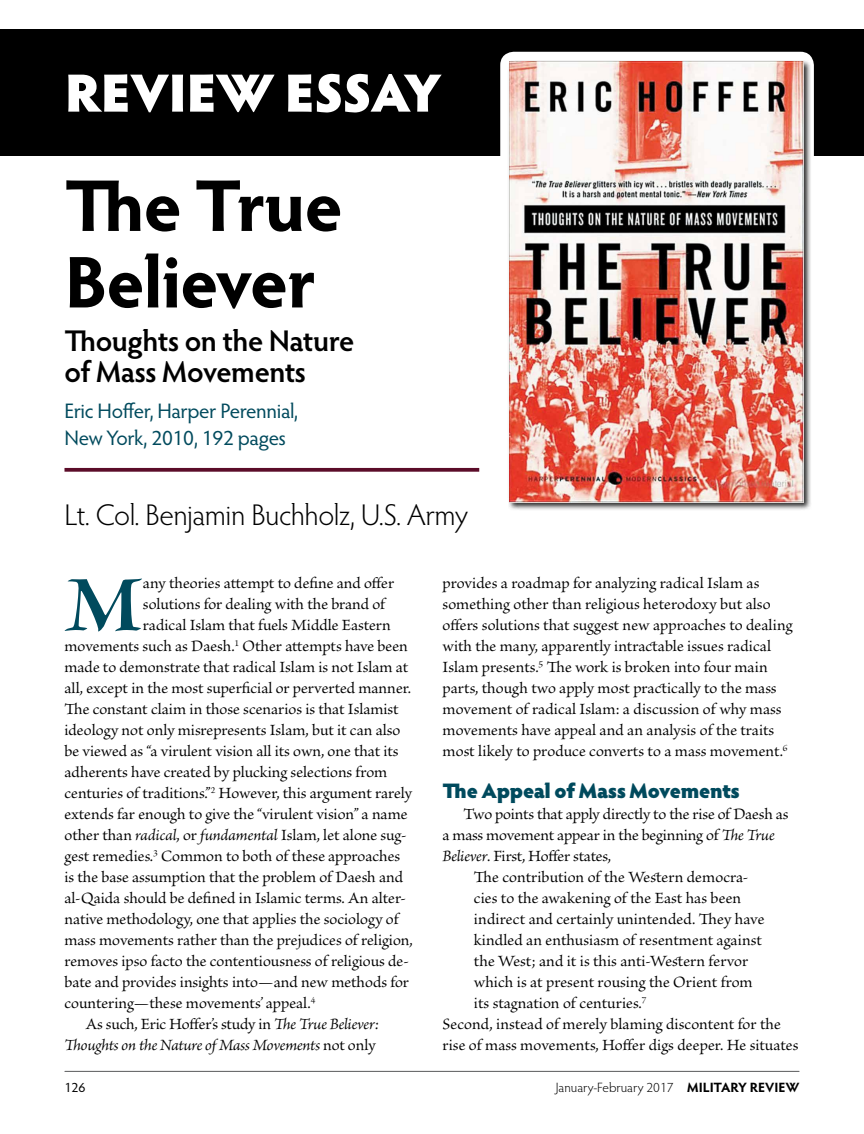
<style>
.page{position:relative;width:864px;height:1134px;background:#fff}
.page>*{position:absolute;margin:0;border:0;box-sizing:border-box;transform-origin:0 0}
.t1{font:87.3px "Brioso Pro Bold Disp";color:#004a5d}
.t2{font:700 73.5px/76.5px "Hypatia Sans Pro";letter-spacing:-.015em;color:#000}
.t3{font:900 54px "Hypatia Sans Pro";letter-spacing:-.025em;color:#fff}
.t4{font:600 30px/31.5px "Hypatia Sans Pro";letter-spacing:-.02em;color:#000}
.t5{font:300 30px "Hypatia Sans Pro";letter-spacing:-.015em;color:#000}
.t6{font:21px/27px "Hypatia Sans Pro";letter-spacing:-.02em;color:#004a5d}
.t7{font:900 21px "Hypatia Sans Pro";letter-spacing:-.02em;color:#004a5d}
.t8{font:16.5px/21px "Brioso Pro";color:#000}
.t9{font:italic 16.5px "Brioso Pro";letter-spacing:-.015em;color:#000}
.t10{font:16.5px "Brioso Pro";letter-spacing:-.02em;color:#000}
.t11{font:300 13.5px "Hypatia Sans Pro";color:#000}
.t12{font:13.5px "Hypatia Sans Pro";color:#000}
.s1{font-style:italic}
.s2{font-style:normal}
.s3{font-weight:700}
</style>
<div class="page">
<hr style="left:65px;top:1071px;width:734px;height:1px;background:#58595b">
<svg style="left:64px;top:468px;width:415px;height:4px;background:#671e39"></svg>
<div style="left:0;top:30px;width:864px;height:126px;background:#000"></div>
<div style="left:500px;top:52px;width:314px;height:442px;background:#fff;border-radius:14px"></div>
<div style="left:508px;top:60px;width:304px;height:451px;background:#000;opacity:.85"></div>
<img style="left:510px;top:62px;width:293px;height:441px">
<h3 class="t3" style="left:64px;top:53px;width:379px">REVIEW ESSAY</h3>
<h2 class="t2" style="left:64px;top:164px;width:280px">The True<br>Believer</h2>
<h3 class="t4" style="left:64px;top:324px;width:291px">Thoughts on the Nature of Mass Movements</h3>
<p class="t6" style="left:64px;top:397px;width:235px">Eric Hoffer, Harper Perennial,<br>New York, 2010, 192 pages</p>
<h3 class="t5" style="left:64px;top:495px;width:405px">Lt. Col. Benjamin Buchholz, U.S. Army</h3>
<h1 class="t1" style="left:64px;top:559px;width:81px">M</h1>
<p class="t8" style="left:143px;top:573px;width:253px">any theories attempt to define and offer</p>
<p class="t8" style="left:143px;top:594px;width:244px">solutions for dealing with the brand of</p>
<p class="t8" style="left:143px;top:615px;width:249px">radical Islam that fuels Middle Eastern</p>
<p class="t8" style="left:64px;top:636px;width:345px">movements such as Daesh.<sup>1</sup> Other attempts have been</p>
<p class="t8" style="left:64px;top:657px;width:345px">made to demonstrate that radical Islam is not Islam at</p>
<p class="t8" style="left:64px;top:678px;width:348px">all, except in the most superficial or perverted manner.</p>
<p class="t8" style="left:64px;top:699px;width:336px">The constant claim in those scenarios is that Islamist</p>
<p class="t8" style="left:64px;top:720px;width:337px">ideology not only misrepresents Islam, but it can also</p>
<p class="t8" style="left:64px;top:741px;width:336px">be viewed as “a virulent vision all its own, one that its</p>
<p class="t8" style="left:64px;top:762px;width:324px">adherents have created by plucking selections from</p>
<p class="t8" style="left:64px;top:783px;width:349px">centuries of traditions.”<sup>2</sup> However, this argument rarely</p>
<p class="t8" style="left:65px;top:804px;width:345px">extends far enough to give the “virulent vision” a name</p>
<p class="t8" style="left:65px;top:825px;width:344px">other than <span class="s1">radical</span>, or <span class="s1">fundamental</span> Islam, let alone sug-</p>
<p class="t8" style="left:65px;top:846px;width:337px">gest remedies.<sup>3</sup> Common to both of these approaches</p>
<p class="t8" style="left:65px;top:867px;width:340px">is the base assumption that the problem of Daesh and</p>
<p class="t8" style="left:65px;top:888px;width:343px">al-Qaida should be defined in Islamic terms. An alter-</p>
<p class="t8" style="left:65px;top:909px;width:335px">native methodology, one that applies the sociology of</p>
<p class="t8" style="left:65px;top:930px;width:350px">mass movements rather than the prejudices of religion,</p>
<p class="t8" style="left:65px;top:951px;width:346px">removes ipso facto the contentiousness of religious de-</p>
<p class="t8" style="left:65px;top:972px;width:346px">bate and provides insights into—and new methods for</p>
<p class="t8" style="left:65px;top:993px;width:252px">countering—these movements’ appeal.<sup>4</sup></p>
<p class="t8" style="left:86px;top:1014px;width:295px">As such, Eric Hoffer’s study in <span class="s1">The True Believer:</span></p>
<p class="t9" style="left:64px;top:1035px;width:313px">Thoughts on the Nature of Mass Movements <span class="s2">not only</span></p>
<p class="t8" style="left:442px;top:573px;width:351px">provides a roadmap for analyzing radical Islam as something other than religious heterodoxy but also offers solutions that suggest new approaches to dealing with the many, apparently intractable issues radical Islam presents.<sup>5</sup> The work is broken into four main parts, though two apply most practically to the mass movement of radical Islam: a discussion of why mass movements have appeal and an analysis of the traits most likely to produce converts to a mass movement.<sup>6</sup></p>
<p class="t7" style="left:442px;top:775px;width:299px">The Appeal of Mass Movements</p>
<p class="t8" style="left:464px;top:804px;width:326px">Two points that apply directly to the rise of Daesh as</p>
<p class="t8" style="left:442px;top:825px;width:334px">a mass movement appear in the beginning of <span class="s1">The True</span></p>
<p class="t10" style="left:442px;top:847px;width:170px"><span class="s1">Believer</span>. First, Hoffer states,</p>
<p class="t8" style="left:474px;top:867px;width:276px">The contribution of the Western democra-</p>
<p class="t8" style="left:474px;top:888px;width:269px">cies to the awakening of the East has been</p>
<p class="t8" style="left:474px;top:909px;width:292px">indirect and certainly unintended. They have</p>
<p class="t8" style="left:474px;top:930px;width:289px">kindled an enthusiasm of resentment against</p>
<p class="t8" style="left:474px;top:951px;width:276px">the West; and it is this anti-Western fervor</p>
<p class="t8" style="left:474px;top:972px;width:280px">which is at present rousing the Orient from</p>
<p class="t8" style="left:474px;top:993px;width:174px">its stagnation of centuries.<sup>7</sup></p>
<p class="t8" style="left:442px;top:1014px;width:340px">Second, instead of merely blaming discontent for the</p>
<p class="t8" style="left:442px;top:1035px;width:357px">rise of mass movements, Hoffer digs deeper. He situates</p>
<p class="t12" style="left:64px;top:1078px;width:22px">126</p>
<p class="t11" style="left:556px;top:1079px;width:245px">January-February 2017 <span class="s3">MILITARY REVIEW</span></p>
</div>
